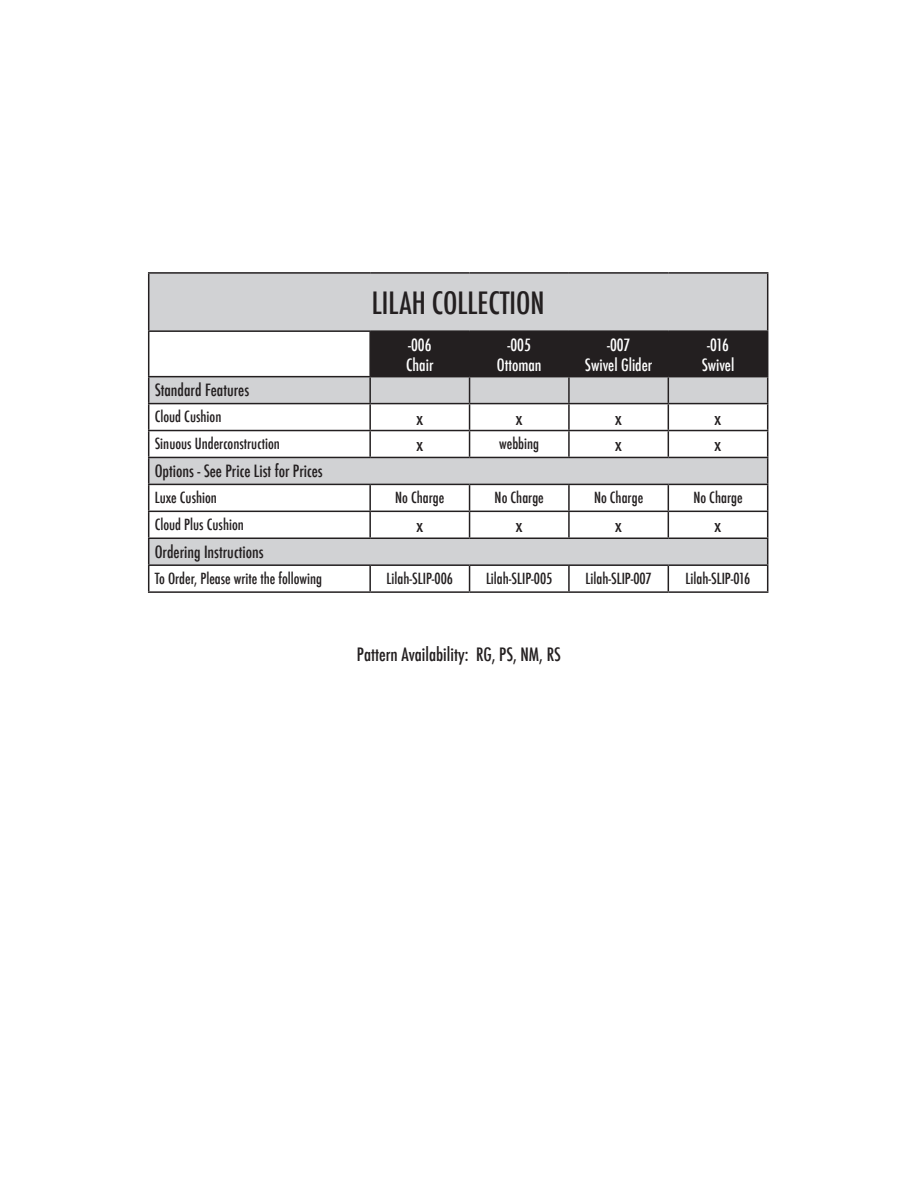
<style>
.page{position:relative;width:918px;height:1188px;background:#fff}
.page>*{position:absolute;margin:0;border:0;box-sizing:border-box;transform-origin:0 0}
.t1{font:500 condensed 30px "Futura";color:#231f20}
.t2{font:500 condensed 18px "Futura";color:#231f20}
.t3{font:500 condensed 16.5px "Futura";color:#231f20}
.t4{font:500 condensed 16.5px "Futura";color:#fff}
.t5{font:500 condensed 15px "Futura";color:#231f20}
</style>
<div class="page">
<svg style="left:149px;top:274px;width:618px;height:290px;fill:#d1d2d4"></svg>
<hr style="left:148px;top:272px;width:222px;height:2px;background:#231f20">
<hr style="left:148px;top:274px;width:1px;height:56px;background:#231f20">
<hr style="left:370px;top:272px;width:100px;height:2px;background:#231f20">
<hr style="left:470px;top:272px;width:99px;height:2px;background:#231f20">
<hr style="left:569px;top:272px;width:99px;height:2px;background:#231f20">
<hr style="left:668px;top:272px;width:100px;height:2px;background:#231f20">
<hr style="left:767px;top:274px;width:1px;height:56px;background:#231f20">
<hr style="left:148px;top:330px;width:222px;height:2px;background:#231f20">
<hr style="left:148px;top:332px;width:1px;height:44px;background:#231f20">
<hr style="left:370px;top:330px;width:100px;height:2px;background:#231f20">
<hr style="left:369px;top:332px;width:2px;height:44px;background:#231f20">
<hr style="left:470px;top:330px;width:99px;height:2px;background:#231f20">
<hr style="left:569px;top:330px;width:99px;height:2px;background:#231f20">
<hr style="left:668px;top:330px;width:100px;height:2px;background:#231f20">
<hr style="left:148px;top:376px;width:222px;height:1px;background:#231f20">
<hr style="left:369px;top:377px;width:2px;height:26px;background:#231f20">
<hr style="left:148px;top:403px;width:222px;height:1px;background:#231f20">
<hr style="left:369px;top:404px;width:2px;height:26px;background:#231f20">
<hr style="left:148px;top:430px;width:222px;height:1px;background:#231f20">
<hr style="left:369px;top:431px;width:2px;height:26px;background:#231f20">
<hr style="left:148px;top:457px;width:222px;height:1px;background:#231f20">
<hr style="left:148px;top:484px;width:222px;height:1px;background:#231f20">
<hr style="left:369px;top:485px;width:2px;height:26px;background:#231f20">
<hr style="left:148px;top:511px;width:222px;height:1px;background:#231f20">
<hr style="left:369px;top:512px;width:2px;height:26px;background:#231f20">
<hr style="left:148px;top:538px;width:222px;height:1px;background:#231f20">
<hr style="left:148px;top:564px;width:222px;height:2px;background:#231f20">
<svg style="left:148px;top:377px;width:1px;height:214px"></svg>
<hr style="left:369px;top:566px;width:2px;height:25px;background:#231f20">
<svg style="left:370px;top:331px;width:398px;height:260px"></svg>
<hr style="left:148px;top:591px;width:222px;height:2px;background:#231f20">
<hr style="left:370px;top:591px;width:100px;height:2px;background:#231f20">
<hr style="left:470px;top:591px;width:99px;height:2px;background:#231f20">
<hr style="left:569px;top:591px;width:99px;height:2px;background:#231f20">
<hr style="left:668px;top:591px;width:100px;height:2px;background:#231f20">
<p class="t1" style="left:372px;top:284px;width:174px">LILAH COLLECTION</p>
<p class="t4" style="left:408px;top:334px;width:25px">-006</p>
<p class="t4" style="left:406px;top:354px;width:29px">Chair</p>
<p class="t4" style="left:508px;top:334px;width:25px">-005</p>
<p class="t4" style="left:497px;top:354px;width:46px">Ottoman</p>
<p class="t4" style="left:607px;top:334px;width:25px">-007</p>
<p class="t4" style="left:585px;top:354px;width:69px">Swivel Glider</p>
<p class="t4" style="left:707px;top:334px;width:23px">-016</p>
<p class="t4" style="left:702px;top:354px;width:34px">Swivel</p>
<p class="t3" style="left:155px;top:380px;width:96px">Standard Features</p>
<p class="t5" style="left:155px;top:407px;width:68px">Cloud Cushion</p>
<p class="t2" style="left:416px;top:406px;width:8px">x</p>
<p class="t2" style="left:516px;top:406px;width:8px">x</p>
<p class="t2" style="left:615px;top:406px;width:8px">x</p>
<p class="t2" style="left:715px;top:406px;width:8px">x</p>
<p class="t5" style="left:155px;top:434px;width:127px">Sinuous Underconstruction</p>
<p class="t2" style="left:416px;top:433px;width:8px">x</p>
<p class="t5" style="left:499px;top:434px;width:41px">webbing</p>
<p class="t2" style="left:615px;top:433px;width:8px">x</p>
<p class="t2" style="left:715px;top:433px;width:8px">x</p>
<p class="t3" style="left:155px;top:460px;width:170px">Options - See Price List for Prices</p>
<p class="t5" style="left:155px;top:488px;width:64px">Luxe Cushion</p>
<p class="t5" style="left:395px;top:488px;width:51px">No Charge</p>
<p class="t5" style="left:495px;top:488px;width:51px">No Charge</p>
<p class="t5" style="left:594px;top:488px;width:51px">No Charge</p>
<p class="t5" style="left:693px;top:488px;width:51px">No Charge</p>
<p class="t5" style="left:155px;top:515px;width:91px">Cloud Plus Cushion</p>
<p class="t2" style="left:416px;top:514px;width:8px">x</p>
<p class="t2" style="left:516px;top:514px;width:8px">x</p>
<p class="t2" style="left:615px;top:514px;width:8px">x</p>
<p class="t2" style="left:715px;top:514px;width:8px">x</p>
<p class="t3" style="left:155px;top:541px;width:110px">Ordering Instructions</p>
<p class="t5" style="left:155px;top:568px;width:169px">To Order, Please write the following</p>
<p class="t5" style="left:387px;top:568px;width:68px">Lilah-SLIP-006</p>
<p class="t5" style="left:486px;top:568px;width:68px">Lilah-SLIP-005</p>
<p class="t5" style="left:586px;top:568px;width:68px">Lilah-SLIP-007</p>
<p class="t5" style="left:686px;top:568px;width:66px">Lilah-SLIP-016</p>
<p class="t2" style="left:357px;top:643px;width:205px">Pattern Availability: RG, PS, NM, RS</p>
</div>
